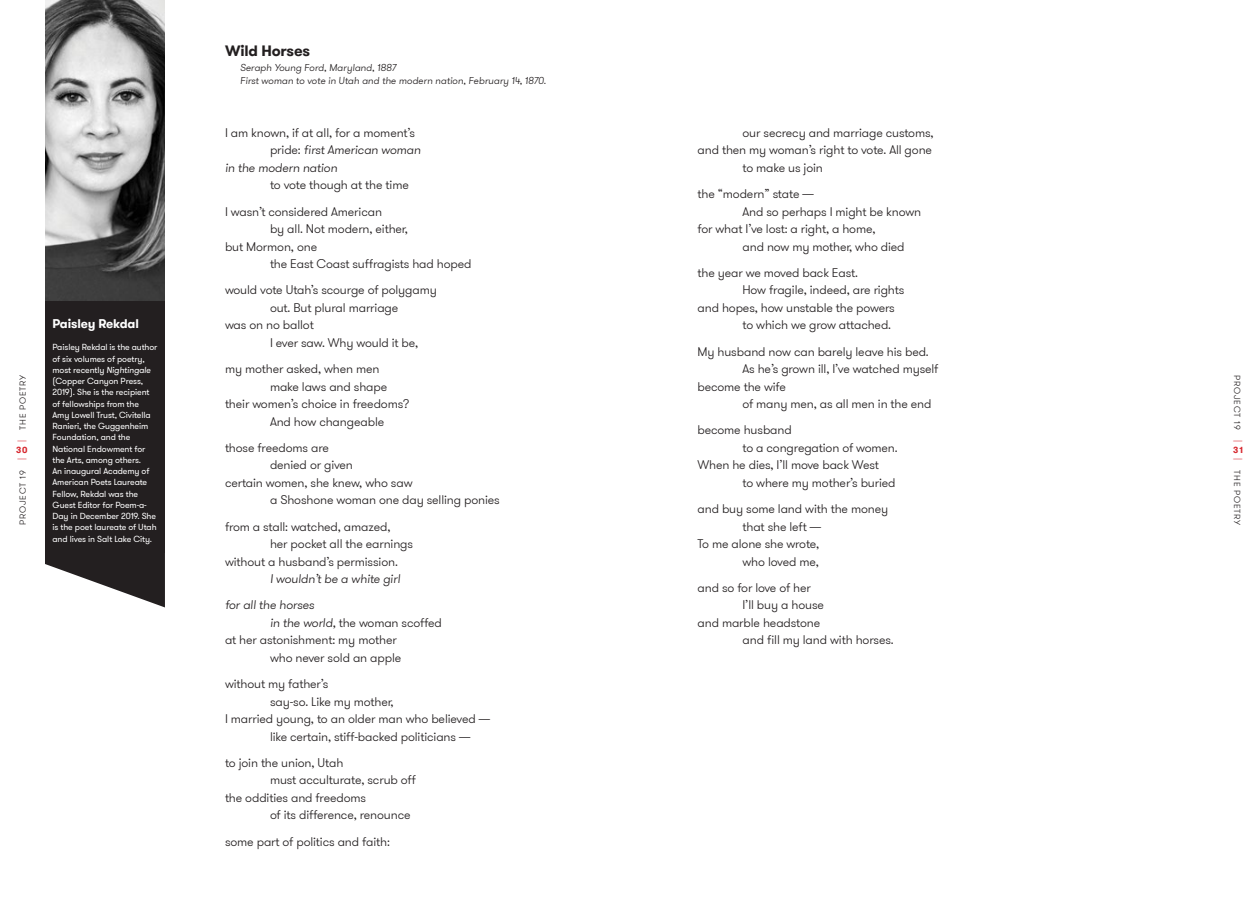
<style>
.page{position:relative;width:1260px;height:900px;background:#fff}
.page>*{position:absolute;margin:0;border:0;box-sizing:border-box;transform-origin:0 0}
.t1{font:700 15px "GT Walsheim Pro";letter-spacing:-.01em;color:#231f20}
.t2{font:300 12.5px/26.2px "GT Walsheim Pro";letter-spacing:-.01em;color:#231f20}
.t3{font:italic 300 12.5px/26.2px "GT Walsheim Pro";letter-spacing:-.01em;color:#231f20}
.t4{font:700 12.5px "GT Walsheim Pro";letter-spacing:-.01em;color:#fff}
.t5{font:italic 300 10px/12.5px "GT Walsheim Pro";color:#231f20}
.t6{font:8.75px/11.2px "GT Walsheim Pro";letter-spacing:-.01em;color:#fff}
.t7{font:300 8.75px "GT Walsheim Pro";letter-spacing:.09em;color:#231f20}
.t8{font:700 8.75px "GT Walsheim Pro";color:#d7282f}
.s1{font-style:normal}
.s2{font-style:italic}
.s3{color:#d7282f}
</style>
<div class="page">
<svg style="left:45px;top:553px;width:120px;height:54px;fill:#231f20"></svg>
<img style="left:45px;top:0;width:120px;height:301px">
<div style="left:45px;top:301px;width:120px;height:252px;background:#231f20"></div>
<p class="t1" style="left:225px;top:41px;width:87px">Wild Horses</p>
<p class="t5" style="left:240px;top:62px;width:308px">Seraph Young Ford, Maryland, 1887<br>First woman to vote in Utah and the modern nation, February 14, 1870.</p>
<p class="t2" style="left:225px;top:120px;width:192px">I am known, if at all, for a moment’s</p>
<p class="t3" style="left:270px;top:137px;width:152px"><span class="s1">pride:</span> first American woman</p>
<p class="t3" style="left:225px;top:155px;width:114px">in the modern nation</p>
<p class="t2" style="left:225px;top:172px;width:185px;text-indent:45px">to vote though at the time<br>I wasn’t considered American</p>
<p class="t2" style="left:225px;top:220px;width:184px;line-height:17.5px;text-indent:45px">by all. Not modern, either, but Mormon, one</p>
<p class="t2" style="left:225px;top:251px;width:248px;text-indent:45px">the East Coast suffragists had hoped would vote Utah’s scourge of polygamy</p>
<p class="t2" style="left:225px;top:299px;width:175px;line-height:17.5px;text-indent:45px">out. But plural marriage was on no ballot</p>
<p class="t2" style="left:225px;top:330px;width:195px;text-indent:45px">I ever saw. Why would it be, my mother asked, when men</p>
<p class="t2" style="left:270px;top:373px;width:119px">make laws and shape</p>
<p class="t2" style="left:225px;top:391px;width:186px">their women’s choice in freedoms?</p>
<p class="t2" style="left:270px;top:408px;width:116px">And how changeable</p>
<p class="t2" style="left:225px;top:435px;width:106px">those freedoms are</p>
<p class="t2" style="left:270px;top:452px;width:84px">denied or given</p>
<p class="t2" style="left:225px;top:470px;width:189px">certain women, she knew, who saw</p>
<p class="t2" style="left:270px;top:487px;width:231px">a Shoshone woman one day selling ponies</p>
<p class="t2" style="left:225px;top:513px;width:167px">from a stall: watched, amazed,</p>
<p class="t2" style="left:270px;top:531px;width:145px">her pocket all the earnings</p>
<p class="t2" style="left:225px;top:548px;width:174px">without a husband’s permission.</p>
<p class="t3" style="left:225px;top:566px;width:177px;text-indent:45px">I wouldn’t be a white girl for all the horses</p>
<p class="t2" style="left:270px;top:610px;width:173px"><span class="s2">in the world,</span> the woman scoffed</p>
<p class="t2" style="left:225px;top:627px;width:173px">at her astonishment: my mother</p>
<p class="t2" style="left:270px;top:645px;width:133px">who never sold an apple</p>
<p class="t2" style="left:225px;top:671px;width:105px">without my father’s</p>
<p class="t2" style="left:270px;top:688px;width:125px">say-so. Like my mother,</p>
<p class="t2" style="left:225px;top:706px;width:267px">I married young, to an older man who believed —</p>
<p class="t2" style="left:270px;top:723px;width:203px">like certain, stiff-backed politicians —</p>
<p class="t2" style="left:225px;top:750px;width:120px">to join the union, Utah</p>
<p class="t2" style="left:270px;top:767px;width:147px">must acculturate, scrub off</p>
<p class="t2" style="left:225px;top:785px;width:143px">the oddities and freedoms</p>
<p class="t2" style="left:270px;top:802px;width:142px">of its difference, renounce</p>
<p class="t2" style="left:225px;top:828px;width:166px">some part of politics and faith:</p>
<p class="t2" style="left:742px;top:120px;width:193px">our secrecy and marriage customs,</p>
<p class="t2" style="left:698px;top:137px;width:236px">and then my woman’s right to vote. All gone</p>
<p class="t2" style="left:742px;top:155px;width:82px">to make us join</p>
<p class="t2" style="left:698px;top:181px;width:118px">the “modern” state —</p>
<p class="t2" style="left:742px;top:198px;width:180px">And so perhaps I might be known</p>
<p class="t2" style="left:698px;top:216px;width:180px">for what I’ve lost: a right, a home,</p>
<p class="t2" style="left:742px;top:233px;width:164px">and now my mother, who died</p>
<p class="t2" style="left:698px;top:260px;width:162px">the year we moved back East.</p>
<p class="t2" style="left:742px;top:277px;width:164px">How fragile, indeed, are rights</p>
<p class="t2" style="left:698px;top:295px;width:199px">and hopes, how unstable the powers</p>
<p class="t2" style="left:742px;top:312px;width:150px">to which we grow attached.</p>
<p class="t2" style="left:698px;top:338px;width:233px">My husband now can barely leave his bed.</p>
<p class="t2" style="left:742px;top:356px;width:197px">As he’s grown ill, I’ve watched myself</p>
<p class="t2" style="left:698px;top:373px;width:90px">become the wife</p>
<p class="t2" style="left:742px;top:391px;width:191px">of many men, as all men in the end</p>
<p class="t2" style="left:698px;top:417px;width:96px">become husband</p>
<p class="t2" style="left:742px;top:435px;width:157px">to a congregation of women.</p>
<p class="t2" style="left:698px;top:452px;width:183px">When he dies, I’ll move back West</p>
<p class="t2" style="left:742px;top:470px;width:155px">to where my mother’s buried</p>
<p class="t2" style="left:698px;top:496px;width:192px">and buy some land with the money</p>
<p class="t2" style="left:742px;top:513px;width:81px">that she left —</p>
<p class="t2" style="left:698px;top:531px;width:123px">To me alone she wrote,</p>
<p class="t2" style="left:742px;top:548px;width:78px">who loved me,</p>
<p class="t2" style="left:698px;top:575px;width:115px">and so for love of her</p>
<p class="t2" style="left:742px;top:592px;width:83px">I’ll buy a house</p>
<p class="t2" style="left:698px;top:610px;width:124px">and marble headstone</p>
<p class="t2" style="left:742px;top:627px;width:153px">and fill my land with horses.</p>
<p class="t4" style="left:52px;top:315px;width:88px">Paisley Rekdal</p>
<p class="t6" style="left:52px;top:342px;width:106px">Paisley Rekdal is the author of six volumes of poetry, most recently <span class="s2">Nightingale </span>(Copper Canyon Press,<br>2019). She is the recipient of fellowships from the<br>Amy Lowell Trust, Civitella<br>Ranieri, the Guggenheim<br>Foundation, and the<br>National Endowment for the Arts, among others.<br>An inaugural Academy of<br>American Poets Laureate<br>Fellow, Rekdal was the<br>Guest Editor for Poem-a-<br>Day in December 2019. She is the poet laureate of Utah and lives in Salt Lake City.</p>
<p class="t7" style="left:17px;top:442px;width:68px;rotate:-90deg"><span class="s3">|</span> THE POETRY</p>
<p class="t7" style="left:1243px;top:375px;width:68px;rotate:90deg">PROJECT 19 <span class="s3">|</span></p>
<p class="t7" style="left:1243px;top:458px;width:68px;rotate:90deg"><span class="s3">|</span> THE POETRY</p>
<p class="t8" style="left:16px;top:445px;width:13px">30</p>
<p class="t8" style="left:1233px;top:445px;width:11px">31</p>
<p class="t7" style="left:17px;top:525px;width:68px;rotate:-90deg">PROJECT 19 <span class="s3">|</span></p>
</div>
